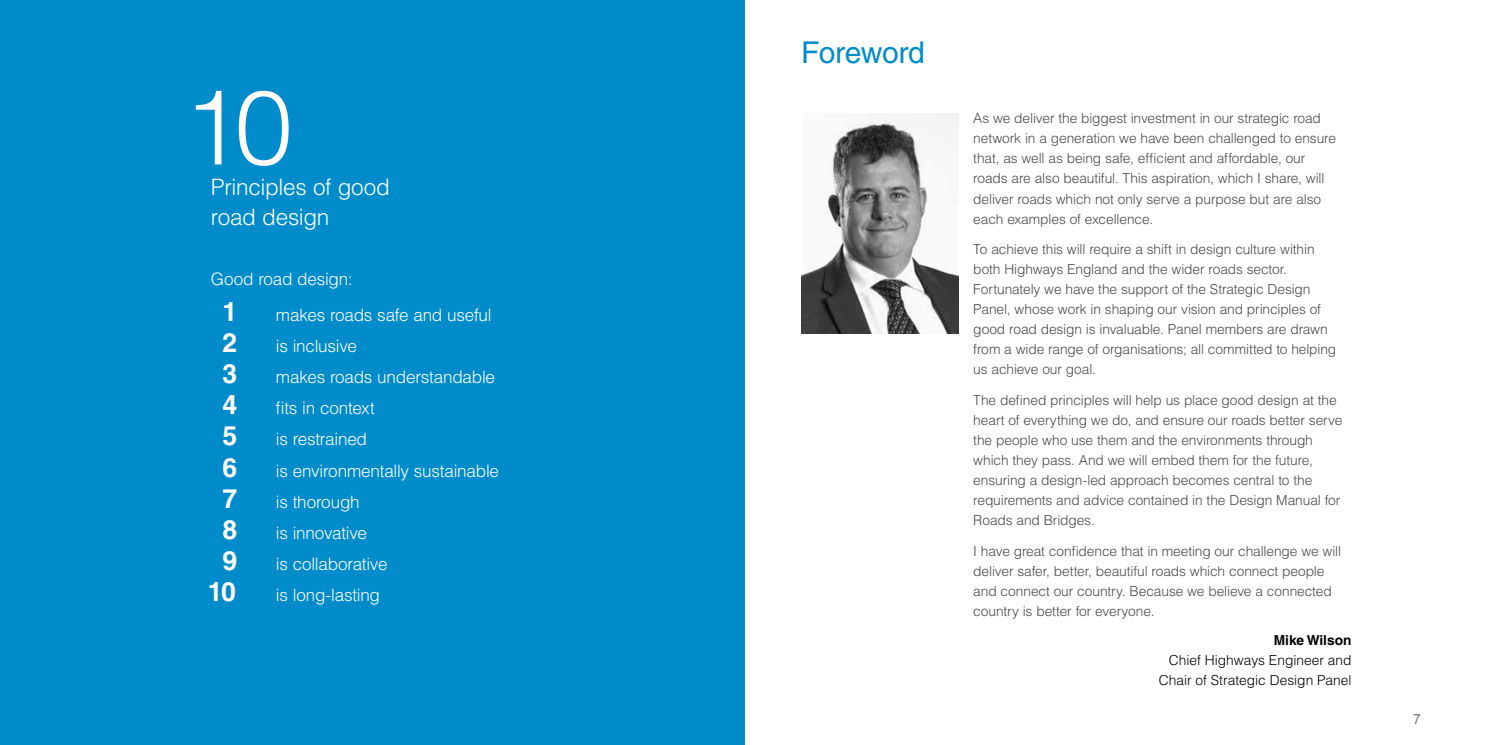
<style>
.page{position:relative;width:1489px;height:745px;background:#fff}
.page>*{position:absolute;margin:0;border:0;box-sizing:border-box;transform-origin:0 0}
.t1{font:300 104.38px "Helvetica LT Std";color:#fff}
.t2{font:30px "Helvetica LT Std";letter-spacing:-.01em;color:#008bcb}
.t3{font:700 26.62px "Helvetica LT Std";color:#fff}
.t4{font:300 22.62px/30.1px "Helvetica LT Std";letter-spacing:-.015em;color:#fff}
.t5{font:300 17.12px "Helvetica LT Std";letter-spacing:-.015em;color:#fff}
.t6{font:300 13.75px/20px "Helvetica LT Std";letter-spacing:-.01em;color:#4a4a49}
.t7{font:300 13.75px/20px "Helvetica LT Std";color:#000;text-align:right}
.t8{font:700 13.75px "Helvetica LT Std";color:#000}
</style>
<div class="page">
<img style="left:801px;top:113px;width:157px;height:220px">
<div style="left:0;top:0;width:744px;height:744px;background:#008bcb"></div>
<h1 class="t1" style="left:183px;top:62px;width:111px">10</h1>
<h3 class="t4" style="left:211px;top:172px;width:180px">Principles of good road design</h3>
<p class="t5" style="left:211px;top:267px;width:143px">Good road design:</p>
<h3 class="t3" style="left:222px;top:295px;width:16px">1</h3>
<p class="t5" style="left:276px;top:304px;width:217px">makes roads safe and useful</p>
<h3 class="t3" style="left:222px;top:326px;width:16px">2</h3>
<p class="t5" style="left:276px;top:335px;width:83px">is inclusive</p>
<h3 class="t3" style="left:222px;top:357px;width:16px">3</h3>
<p class="t5" style="left:276px;top:366px;width:221px">makes roads understandable</p>
<h3 class="t3" style="left:222px;top:388px;width:16px">4</h3>
<p class="t5" style="left:276px;top:397px;width:100px">fits in context</p>
<h3 class="t3" style="left:222px;top:419px;width:16px">5</h3>
<p class="t5" style="left:276px;top:428px;width:93px">is restrained</p>
<h3 class="t3" style="left:222px;top:450px;width:16px">6</h3>
<p class="t5" style="left:276px;top:459px;width:225px">is environmentally sustainable</p>
<h3 class="t3" style="left:222px;top:481px;width:16px">7</h3>
<p class="t5" style="left:276px;top:490px;width:85px">is thorough</p>
<h3 class="t3" style="left:222px;top:512px;width:16px">8</h3>
<p class="t5" style="left:276px;top:521px;width:93px">is innovative</p>
<h3 class="t3" style="left:222px;top:543px;width:16px">9</h3>
<p class="t5" style="left:276px;top:552px;width:113px">is collaborative</p>
<h3 class="t3" style="left:208px;top:575px;width:30px">10</h3>
<p class="t5" style="left:276px;top:583px;width:106px">is long-lasting</p>
<h2 class="t2" style="left:801px;top:35px;width:125px">Foreword</h2>
<p class="t6" style="left:973px;top:108px;width:364px">As we deliver the biggest investment in our strategic road network in a generation we have been challenged to ensure that, as well as being safe, efficient and affordable, our roads are also beautiful. This aspiration, which I share, will deliver roads which not only serve a purpose but are also each examples of excellence.</p>
<p class="t6" style="left:973px;top:239px;width:364px">To achieve this will require a shift in design culture within both Highways England and the wider roads sector.<br>Fortunately we have the support of the Strategic Design Panel, whose work in shaping our vision and principles of good road design is invaluable. Panel members are drawn from a wide range of organisations; all committed to helping us achieve our goal.</p>
<p class="t6" style="left:973px;top:390px;width:370px">The defined principles will help us place good design at the heart of everything we do, and ensure our roads better serve the people who use them and the environments through which they pass. And we will embed them for the future, ensuring a design-led approach becomes central to the requirements and advice contained in the Design Manual for Roads and Bridges.</p>
<p class="t6" style="left:973px;top:540px;width:369px">I have great confidence that in meeting our challenge we will deliver safer, better, beautiful roads which connect people and connect our country. Because we believe a connected country is better for everyone.</p>
<p class="t8" style="left:1273px;top:631px;width:79px">Mike Wilson</p>
<p class="t7" style="left:1158px;top:649px;width:194px">Chief Highways Engineer and<br>Chair of Strategic Design Panel</p>
<p class="t6" style="left:1412px;top:708px;width:9px">7</p>
</div>
